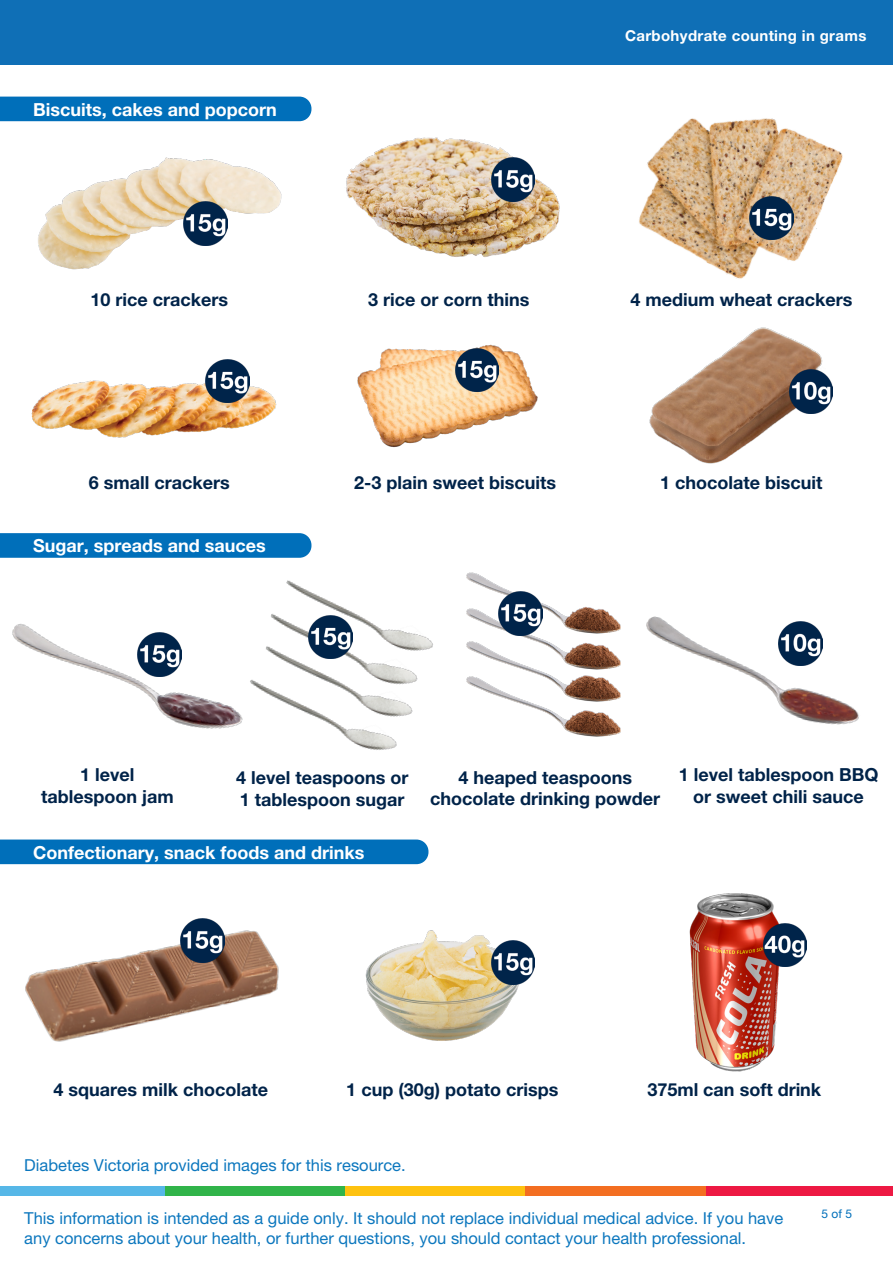
<style>
.page{position:relative;width:893px;height:1263px;background:#fff}
.page>*{position:absolute;margin:0;border:0;box-sizing:border-box;transform-origin:0 0}
.t1{font:700 18px/21.6px "Helvetica Neue LT Pro";color:#002349;text-align:center}
.t2{font:700 18px "Helvetica Neue LT Pro";color:#fff}
.t3{font:16.5px/19.8px "Helvetica Neue LT Pro";color:#0c77be}
.t4{font:700 15px "Helvetica Neue LT Pro";letter-spacing:.025em;color:#fff}
.t5{font:12px "Helvetica Neue LT Pro";color:#006fba}
</style>
<div class="page">
<div style="left:0;top:0;width:893px;height:64px;background:#0f6fb6"></div>
<div style="left:0;top:1186px;width:165px;height:9px;background:#56b7e7"></div>
<div style="left:165px;top:1186px;width:180px;height:9px;background:#31b44a"></div>
<div style="left:345px;top:1186px;width:181px;height:9px;background:#fec210"></div>
<div style="left:526px;top:1186px;width:180px;height:9px;background:#f36e21"></div>
<div style="left:706px;top:1186px;width:187px;height:9px;background:#ed1943"></div>
<img style="left:25px;top:930px;width:254px;height:112px">
<img style="left:31px;top:374px;width:246px;height:64px">
<img style="left:602px;top:64px;width:267px;height:215px">
<img style="left:346px;top:137px;width:214px;height:120px">
<img style="left:38px;top:157px;width:244px;height:113px">
<div style="left:0;top:97px;width:311px;height:24px;background:#006fba"></div>
<svg style="left:0;top:533px;width:311px;height:25px;background:#0572bb"></svg>
<div style="left:0;top:839px;width:428px;height:25px;background:#006fba"></div>
<img style="left:649px;top:327px;width:174px;height:137px">
<img style="left:357px;top:344px;width:181px;height:104px">
<img style="left:646px;top:616px;width:213px;height:109px">
<img style="left:466px;top:640px;width:155px;height:28px">
<img style="left:466px;top:572px;width:155px;height:68px">
<img style="left:466px;top:668px;width:155px;height:69px">
<img style="left:286px;top:580px;width:26px;height:13px">
<img style="left:266px;top:593px;width:167px;height:87px">
<img style="left:255px;top:659px;width:162px;height:91px">
<img style="left:12px;top:623px;width:243px;height:106px">
<img style="left:365px;top:930px;width:155px;height:111px">
<img style="left:689px;top:893px;width:90px;height:179px">
<img style="left:184px;top:201px;width:44px;height:44px">
<img style="left:206px;top:359px;width:43px;height:44px">
<img style="left:137px;top:632px;width:44px;height:44px">
<img style="left:180px;top:918px;width:44px;height:44px">
<img style="left:491px;top:940px;width:44px;height:44px">
<img style="left:309px;top:615px;width:44px;height:44px">
<img style="left:499px;top:591px;width:44px;height:44px">
<img style="left:491px;top:158px;width:44px;height:43px">
<img style="left:455px;top:348px;width:44px;height:44px">
<img style="left:750px;top:196px;width:43px;height:44px">
<img style="left:789px;top:370px;width:44px;height:44px">
<img style="left:779px;top:622px;width:43px;height:43px">
<img style="left:763px;top:923px;width:44px;height:44px">
<p class="t2" style="left:33px;top:98px;width:245px">Biscuits, cakes and popcorn</p>
<p class="t1" style="left:91px;top:288px;width:139px">10 rice crackers</p>
<p class="t1" style="left:89px;top:471px;width:142px">6 small crackers</p>
<p class="t2" style="left:33px;top:535px;width:234px">Sugar, spreads and sauces</p>
<p class="t4" style="left:625px;top:27px;width:243px">Carbohydrate counting in grams</p>
<p class="t1" style="left:368px;top:288px;width:163px">3 rice or corn thins</p>
<p class="t1" style="left:354px;top:471px;width:203px">2-3 plain sweet biscuits</p>
<p class="t1" style="left:630px;top:288px;width:223px">4 medium wheat crackers</p>
<p class="t1" style="left:660px;top:471px;width:164px">1 chocolate biscuit</p>
<p class="t1" style="left:80px;top:763px;width:56px">1 level</p>
<p class="t1" style="left:41px;top:785px;width:134px">tablespoon jam</p>
<p class="t1" style="left:236px;top:766px;width:174px">4 level teaspoons or</p>
<p class="t1" style="left:240px;top:788px;width:166px">1 tablespoon sugar</p>
<p class="t2" style="left:33px;top:841px;width:333px">Confectionary, snack foods and drinks</p>
<p class="t1" style="left:458px;top:766px;width:175px">4 heaped teaspoons</p>
<p class="t1" style="left:430px;top:788px;width:231px">chocolate drinking powder</p>
<p class="t1" style="left:679px;top:763px;width:201px">1 level tablespoon BBQ or sweet chili sauce</p>
<p class="t1" style="left:54px;top:1078px;width:216px">4 squares milk chocolate</p>
<p class="t1" style="left:346px;top:1078px;width:214px">1 cup (30g) potato crisps</p>
<p class="t1" style="left:647px;top:1078px;width:175px">375ml can soft drink</p>
<p class="t3" style="left:24px;top:1155px;width:383px">Diabetes Victoria provided images for this resource.</p>
<p class="t3" style="left:24px;top:1208px;width:760px">This information is intended as a guide only. It should not replace individual medical advice. If you have any concerns about your health, or further questions, you should contact your health professional.</p>
<p class="t5" style="left:822px;top:1206px;width:32px">5 of 5</p>
</div>
